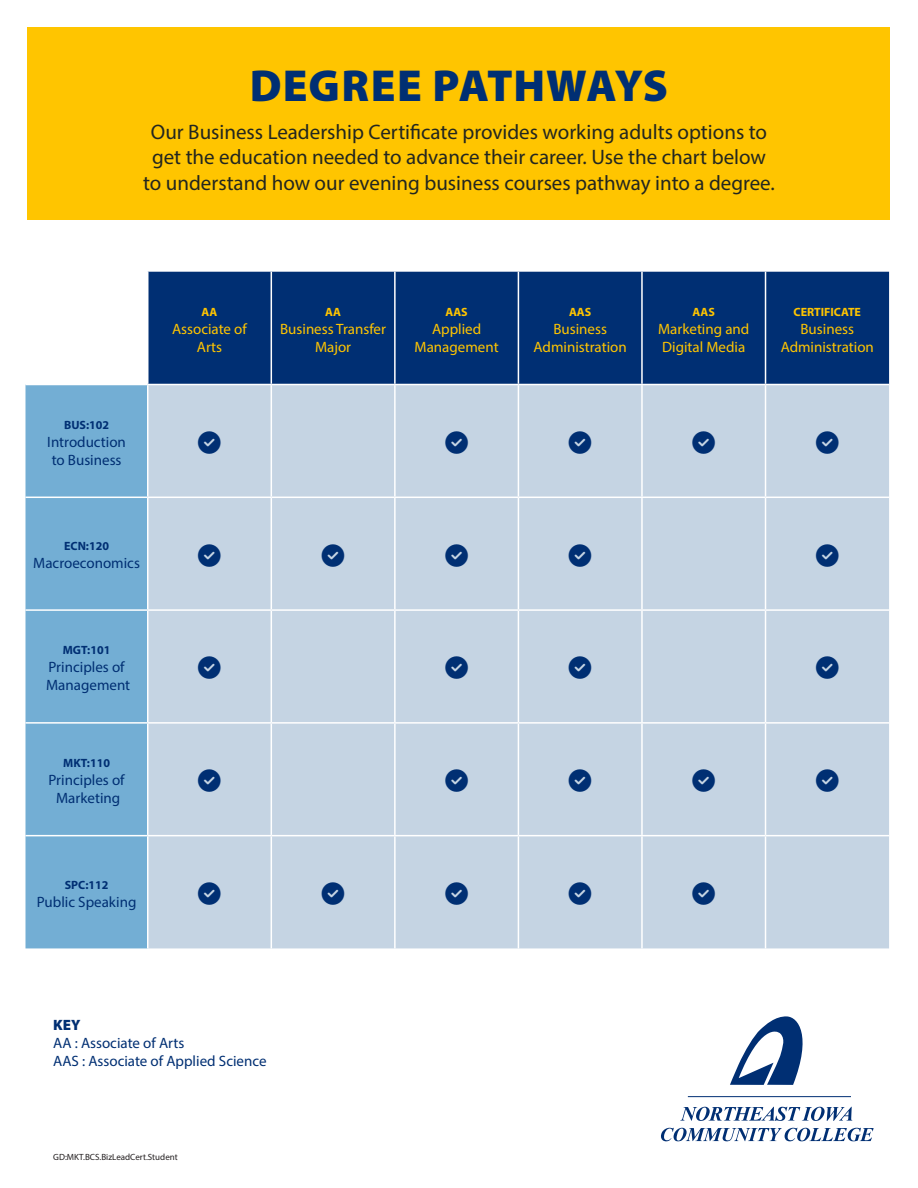
<style>
.page{position:relative;width:918px;height:1188px;background:#fff}
.page>*{position:absolute;margin:0;border:0;box-sizing:border-box;transform-origin:0 0}
.t1{font:900 45px "Myriad Pro";letter-spacing:.02em;color:#002f73}
.t2{font:21px/25.2px "Myriad Pro";color:#222620;text-align:center}
.t3{font:15px/18px "Myriad Pro";color:#002f73}
.t4{font:15px/18px "Myriad Pro";color:#ffc500;text-align:center}
.t5{font:900 15px "Myriad Pro";color:#002f73}
.t6{font:700 12px "Myriad Pro";color:#002f73}
.t7{font:700 12px "Myriad Pro";color:#ffc500}
.t8{font:9px "Myriad Pro";color:#231f20}
</style>
<div class="page">
<div style="left:28px;top:27px;width:862px;height:193px;background:#ffc500"></div>
<svg style="left:680px;top:1107px;width:172px;height:14px"></svg>
<svg style="left:661px;top:1128px;width:213px;height:13px"></svg>
<svg style="left:730px;top:1016px;width:73px;height:69px"></svg>
<hr style="left:688px;top:1096px;width:163px;height:1px;background:#002f73">
<div style="left:148px;top:272px;width:741px;height:112px;background:#002f73"></div>
<div style="left:26px;top:385px;width:121px;height:563px;background:#73aed4"></div>
<div style="left:148px;top:385px;width:741px;height:563px;background:#c5d4e3"></div>
<hr style="left:271px;top:272px;width:1px;height:112px;background:#fff">
<hr style="left:394px;top:272px;width:2px;height:112px;background:#fff">
<hr style="left:518px;top:272px;width:1px;height:112px;background:#fff">
<hr style="left:641px;top:272px;width:2px;height:112px;background:#fff">
<hr style="left:765px;top:272px;width:1px;height:112px;background:#fff">
<hr style="left:271px;top:385px;width:1px;height:112px;background:#fff">
<hr style="left:394px;top:385px;width:2px;height:112px;background:#fff">
<hr style="left:518px;top:385px;width:1px;height:112px;background:#fff">
<hr style="left:641px;top:385px;width:2px;height:112px;background:#fff">
<hr style="left:765px;top:385px;width:1px;height:112px;background:#fff">
<hr style="left:26px;top:497px;width:122px;height:1px;background:#fff">
<hr style="left:148px;top:497px;width:123px;height:1px;background:#fff">
<hr style="left:271px;top:497px;width:124px;height:1px;background:#fff">
<hr style="left:271px;top:498px;width:1px;height:111px;background:#fff">
<hr style="left:395px;top:497px;width:123px;height:1px;background:#fff">
<hr style="left:394px;top:498px;width:2px;height:111px;background:#fff">
<hr style="left:518px;top:497px;width:124px;height:1px;background:#fff">
<hr style="left:518px;top:498px;width:1px;height:111px;background:#fff">
<hr style="left:642px;top:497px;width:124px;height:1px;background:#fff">
<hr style="left:641px;top:498px;width:2px;height:111px;background:#fff">
<hr style="left:766px;top:497px;width:123px;height:1px;background:#fff">
<hr style="left:765px;top:498px;width:1px;height:111px;background:#fff">
<hr style="left:26px;top:609px;width:122px;height:2px;background:#fff">
<hr style="left:148px;top:609px;width:123px;height:2px;background:#fff">
<hr style="left:271px;top:609px;width:124px;height:2px;background:#fff">
<hr style="left:271px;top:611px;width:1px;height:111px;background:#fff">
<hr style="left:395px;top:609px;width:123px;height:2px;background:#fff">
<hr style="left:394px;top:611px;width:2px;height:111px;background:#fff">
<hr style="left:518px;top:609px;width:124px;height:2px;background:#fff">
<hr style="left:518px;top:611px;width:1px;height:111px;background:#fff">
<hr style="left:642px;top:609px;width:124px;height:2px;background:#fff">
<hr style="left:641px;top:611px;width:2px;height:111px;background:#fff">
<hr style="left:766px;top:609px;width:123px;height:2px;background:#fff">
<hr style="left:765px;top:611px;width:1px;height:111px;background:#fff">
<hr style="left:26px;top:722px;width:122px;height:2px;background:#fff">
<hr style="left:148px;top:722px;width:123px;height:2px;background:#fff">
<hr style="left:271px;top:722px;width:124px;height:2px;background:#fff">
<hr style="left:271px;top:724px;width:1px;height:111px;background:#fff">
<hr style="left:395px;top:722px;width:123px;height:2px;background:#fff">
<hr style="left:394px;top:724px;width:2px;height:111px;background:#fff">
<hr style="left:518px;top:722px;width:124px;height:2px;background:#fff">
<hr style="left:518px;top:724px;width:1px;height:111px;background:#fff">
<hr style="left:642px;top:722px;width:124px;height:2px;background:#fff">
<hr style="left:641px;top:724px;width:2px;height:111px;background:#fff">
<hr style="left:766px;top:722px;width:123px;height:2px;background:#fff">
<hr style="left:765px;top:724px;width:1px;height:111px;background:#fff">
<hr style="left:26px;top:835px;width:122px;height:1px;background:#fff">
<hr style="left:148px;top:835px;width:123px;height:1px;background:#fff">
<hr style="left:271px;top:835px;width:124px;height:1px;background:#fff">
<hr style="left:271px;top:836px;width:1px;height:112px;background:#fff">
<hr style="left:395px;top:835px;width:123px;height:1px;background:#fff">
<hr style="left:394px;top:836px;width:2px;height:112px;background:#fff">
<hr style="left:518px;top:835px;width:124px;height:1px;background:#fff">
<hr style="left:518px;top:836px;width:1px;height:112px;background:#fff">
<hr style="left:642px;top:835px;width:124px;height:1px;background:#fff">
<hr style="left:641px;top:836px;width:2px;height:112px;background:#fff">
<hr style="left:766px;top:835px;width:123px;height:1px;background:#fff">
<hr style="left:765px;top:836px;width:1px;height:112px;background:#fff">
<svg style="left:198px;top:431px;width:23px;height:23px"></svg>
<svg style="left:445px;top:431px;width:23px;height:23px"></svg>
<svg style="left:569px;top:431px;width:22px;height:23px"></svg>
<svg style="left:692px;top:431px;width:23px;height:23px"></svg>
<svg style="left:816px;top:431px;width:23px;height:23px"></svg>
<svg style="left:198px;top:544px;width:23px;height:22px"></svg>
<svg style="left:322px;top:544px;width:22px;height:22px"></svg>
<svg style="left:445px;top:544px;width:23px;height:22px"></svg>
<svg style="left:569px;top:544px;width:22px;height:22px"></svg>
<svg style="left:816px;top:544px;width:23px;height:22px"></svg>
<svg style="left:198px;top:657px;width:23px;height:22px"></svg>
<svg style="left:445px;top:657px;width:23px;height:22px"></svg>
<svg style="left:569px;top:657px;width:22px;height:22px"></svg>
<svg style="left:816px;top:657px;width:23px;height:22px"></svg>
<svg style="left:198px;top:769px;width:23px;height:23px"></svg>
<svg style="left:445px;top:769px;width:23px;height:23px"></svg>
<svg style="left:569px;top:769px;width:22px;height:23px"></svg>
<svg style="left:692px;top:769px;width:23px;height:23px"></svg>
<svg style="left:816px;top:769px;width:23px;height:23px"></svg>
<svg style="left:198px;top:882px;width:23px;height:23px"></svg>
<svg style="left:322px;top:882px;width:22px;height:23px"></svg>
<svg style="left:445px;top:882px;width:23px;height:23px"></svg>
<svg style="left:569px;top:882px;width:22px;height:23px"></svg>
<svg style="left:692px;top:882px;width:23px;height:23px"></svg>
<h1 class="t1" style="left:250px;top:60px;width:420px">DEGREE PATHWAYS</h1>
<p class="t2" style="left:143px;top:119px;width:633px">Our Business Leadership Certificate provides working adults options to get the education needed to advance their career. Use the chart below to understand how our evening business courses pathway into a degree.</p>
<p class="t6" style="left:64px;top:417px;width:47px">BUS:102</p>
<p class="t3" style="left:47px;top:432px;width:80px">Introduction to Business</p>
<p class="t6" style="left:64px;top:538px;width:46px">ECN:120</p>
<p class="t3" style="left:33px;top:554px;width:108px">Macroeconomics</p>
<p class="t6" style="left:63px;top:642px;width:49px">MGT:101</p>
<p class="t3" style="left:46px;top:658px;width:86px">Principles of<br>Management</p>
<p class="t6" style="left:63px;top:755px;width:48px">MKT:110</p>
<p class="t3" style="left:49px;top:771px;width:78px;text-align:center">Principles of<br>Marketing</p>
<p class="t6" style="left:65px;top:877px;width:45px">SPC:112</p>
<p class="t3" style="left:37px;top:892px;width:101px">Public Speaking</p>
<p class="t7" style="left:202px;top:304px;width:17px">AA</p>
<p class="t4" style="left:172px;top:319px;width:76px">Associate of<br>Arts</p>
<p class="t7" style="left:325px;top:304px;width:17px">AA</p>
<p class="t4" style="left:280px;top:319px;width:107px">Business Transfer<br>Major</p>
<p class="t7" style="left:446px;top:304px;width:24px">AAS</p>
<p class="t4" style="left:415px;top:319px;width:86px">Applied<br>Management</p>
<p class="t7" style="left:569px;top:304px;width:24px">AAS</p>
<p class="t4" style="left:534px;top:319px;width:95px">Business<br>Administration</p>
<p class="t7" style="left:693px;top:304px;width:24px">AAS</p>
<p class="t4" style="left:658px;top:319px;width:93px;text-align:left">Marketing and<br>Digital Media</p>
<p class="t7" style="left:794px;top:304px;width:69px">CERTIFICATE</p>
<p class="t4" style="left:781px;top:319px;width:95px">Business<br>Administration</p>
<p class="t5" style="left:53px;top:1016px;width:29px">KEY</p>
<p class="t3" style="left:53px;top:1033px;width:215px">AA : Associate of Arts<br>AAS : Associate of Applied Science</p>
<p class="t8" style="left:53px;top:1151px;width:126px">GD:MKT.BCS.BizLeadCert.Student</p>
</div>
